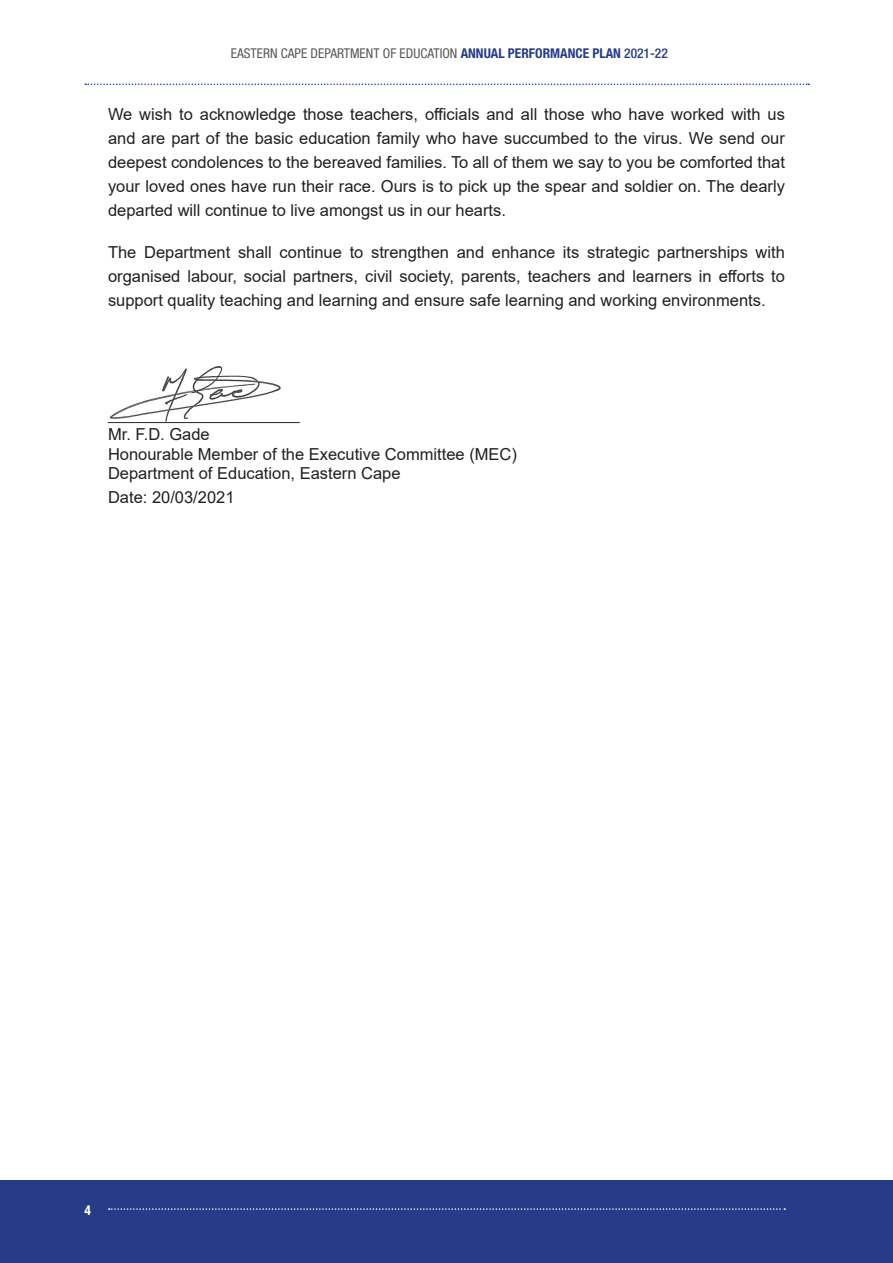
<style>
.page{position:relative;width:893px;height:1263px;background:#fff}
.page>*{position:absolute;margin:0;border:0;box-sizing:border-box;transform-origin:0 0}
.t1{font:16.5px/24px "Arial";color:#231f20;text-align:justify}
.t2{font:15px "Arial";color:#231f20}
.t3{font:condensed 13.5px "Helvetica Neue LT Pro";color:#57585a}
.t4{font:700 condensed 13.5px "Helvetica Neue LT Pro";color:#fff}
.s1{font-weight:700;color:#263c88}
.s2{font-weight:500;color:#263c88}
</style>
<div class="page">
<div style="left:0;top:1180px;width:893px;height:83px;background:#263c88"></div>
<svg style="left:109px;top:1208px;width:676px;height:2px"></svg>
<svg style="left:85px;top:84px;width:724px;height:1px"></svg>
<img style="left:109px;top:366px;width:172px;height:56px">
<p class="t3" style="left:231px;top:45px;width:438px">EASTERN CAPE DEPARTMENT OF EDUCATION <span class="s1">ANNUAL PERFORMANCE PLAN</span> <span class="s2">2021-22</span></p>
<p class="t1" style="left:108px;top:102px;width:678px">We wish to acknowledge those teachers, officials and all those who have worked with us and are part of the basic education family who have succumbed to the virus. We send our deepest condolences to the bereaved families. To all of them we say to you be comforted that your loved ones have run their race. Ours is to pick up the spear and soldier on. The dearly departed will continue to live amongst us in our hearts.</p>
<p class="t1" style="left:108px;top:240px;width:678px">The Department shall continue to strengthen and enhance its strategic partnerships with organised labour, social partners, civil society, parents, teachers and learners in efforts to support quality teaching and learning and ensure safe learning and working environments.</p>
<p class="t2" style="left:108px;top:404px;width:193px">_______________________</p>
<p class="t1" style="left:108px;top:424px;width:410px;line-height:19.8px;text-align:left">Mr. F.D. Gade<br>Honourable Member of the Executive Committee (MEC)<br>Department of Education, Eastern Cape</p>
<p class="t1" style="left:108px;top:486px;width:128px">Date: 20/03/2021</p>
<p class="t4" style="left:85px;top:1202px;width:8px">4</p>
</div>
